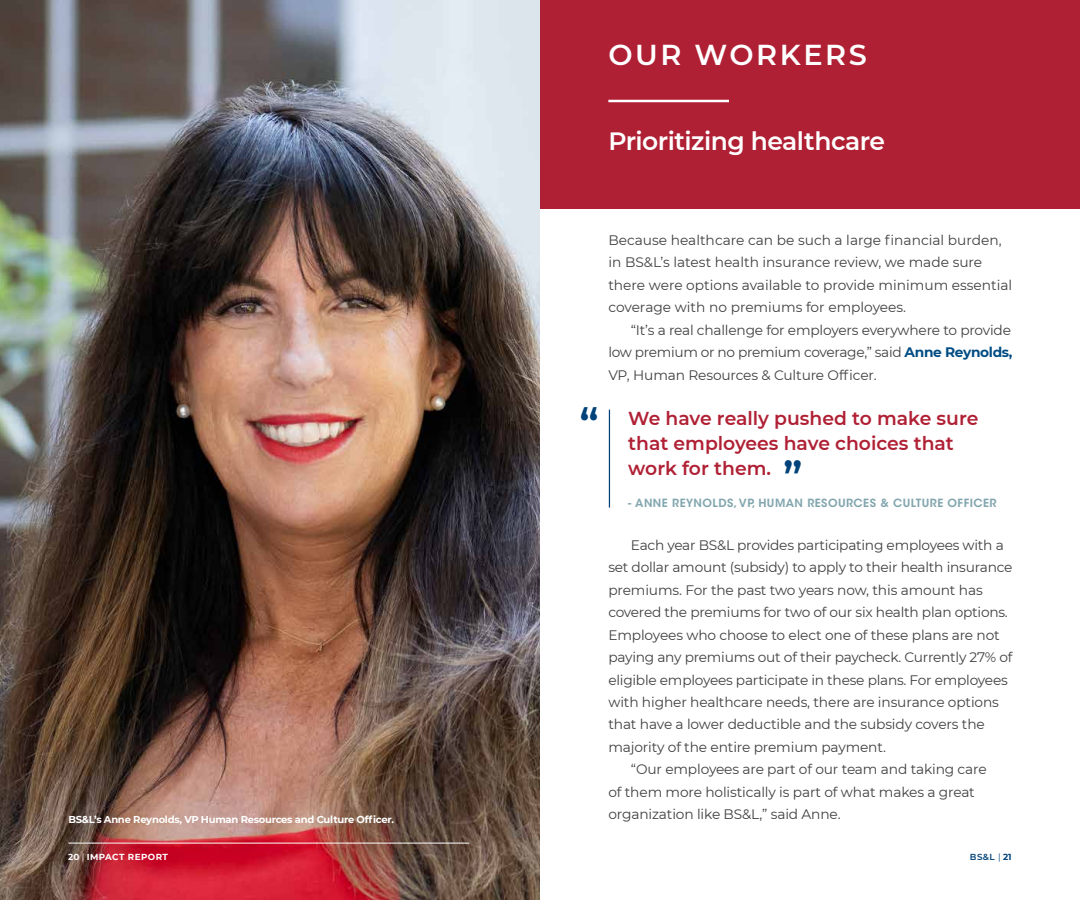
<style>
.page{position:relative;width:1080px;height:900px;background:#fff}
.page>*{position:absolute;margin:0;border:0;box-sizing:border-box;transform-origin:0 0}
.t1{font:600 42.5px "Montserrat";color:#00427a}
.t2{font:600 28.75px "Montserrat";letter-spacing:.09em;color:#fff}
.t3{font:600 25px "Montserrat";letter-spacing:-.02em;color:#fff}
.t4{font:600 18.75px/25px "Montserrat";color:#b02034}
.t5{font:13.75px/22.5px "Montserrat";letter-spacing:-.01em;color:#414042}
.t6{font:600 11.25px "ITC Avant Garde Std";letter-spacing:.04em;color:#82a6ae}
.t7{font:700 10px "Montserrat";letter-spacing:-.025em;color:#fff}
.t8{font:700 8.75px "Montserrat";letter-spacing:.05em;color:#fff}
.t9{font:600 8.75px "Montserrat";color:#00427a}
.s1{font-weight:700;color:#004d84}
.s2{font-weight:400}
.s3{font-weight:700}
</style>
<div class="page">
<img style="left:0;top:0;width:540px;height:900px">
<div style="left:540px;top:0;width:540px;height:209px;background:#b02034"></div>
<hr style="left:608px;top:100px;width:121px;height:2px;background:#fff">
<hr style="left:609px;top:410px;width:1px;height:98px;background:#00427a">
<hr style="left:68px;top:843px;width:401px;height:1px;background:#fff">
<h2 class="t2" style="left:608px;top:34px;width:260px">OUR WORKERS</h2>
<h3 class="t3" style="left:608px;top:123px;width:278px">Prioritizing healthcare</h3>
<p class="t5" style="left:608px;top:228px;width:405px">Because healthcare can be such a large financial burden, in BS&amp;L’s latest health insurance review, we made sure there were options available to provide minimum essential coverage with no premiums for employees.</p>
<p class="t5" style="left:608px;top:318px;width:406px;text-align:justify;text-indent:22px">“It’s a real challenge for employers everywhere to provide low premium or no premium coverage,” said <span class="s1">Anne Reynolds, </span>VP, Human Resources &amp; Culture Officer.</p>
<p class="t7" style="left:68px;top:812px;width:327px">BS&amp;L’s Anne Reynolds, VP Human Resources and Culture Officer.</p>
<h1 class="t1" style="left:580px;top:394px;width:21px">“</h1>
<h3 class="t4" style="left:628px;top:405px;width:352px">We have really pushed to make sure that employees have choices that work for them.</h3>
<p class="t6" style="left:628px;top:496px;width:370px">- ANNE REYNOLDS, VP, HUMAN RESOURCES &amp; CULTURE OFFICER</p>
<h1 class="t1" style="left:783px;top:447px;width:21px">”</h1>
<p class="t5" style="left:631px;top:533px;width:374px">Each year BS&amp;L provides participating employees with a</p>
<p class="t5" style="left:608px;top:555px;width:406px">set dollar amount (subsidy) to apply to their health insurance</p>
<p class="t5" style="left:608px;top:578px;width:376px">premiums. For the past two years now, this amount has</p>
<p class="t5" style="left:608px;top:600px;width:401px">covered the premiums for two of our six health plan options.</p>
<p class="t5" style="left:608px;top:623px;width:393px">Employees who choose to elect one of these plans are not</p>
<p class="t5" style="left:608px;top:645px;width:406px">paying any premiums out of their paycheck. Currently 27% of</p>
<p class="t5" style="left:608px;top:668px;width:401px">eligible employees participate in these plans. For employees</p>
<p class="t5" style="left:608px;top:690px;width:392px">with higher healthcare needs, there are insurance options</p>
<p class="t5" style="left:608px;top:713px;width:378px">that have a lower deductible and the subsidy covers the</p>
<p class="t5" style="left:608px;top:735px;width:279px">majority of the entire premium payment.</p>
<p class="t5" style="left:631px;top:758px;width:357px">“Our employees are part of our team and taking care</p>
<p class="t5" style="left:608px;top:780px;width:368px">of them more holistically is part of what makes a great</p>
<p class="t5" style="left:608px;top:803px;width:234px">organization like BS&amp;L,” said Anne.</p>
<p class="t8" style="left:68px;top:851px;width:101px">20 <span class="s2">|</span> IMPACT REPORT</p>
<p class="t9" style="left:970px;top:851px;width:43px">BS&amp;L <span class="s2">|</span> <span class="s3">21</span></p>
</div>
